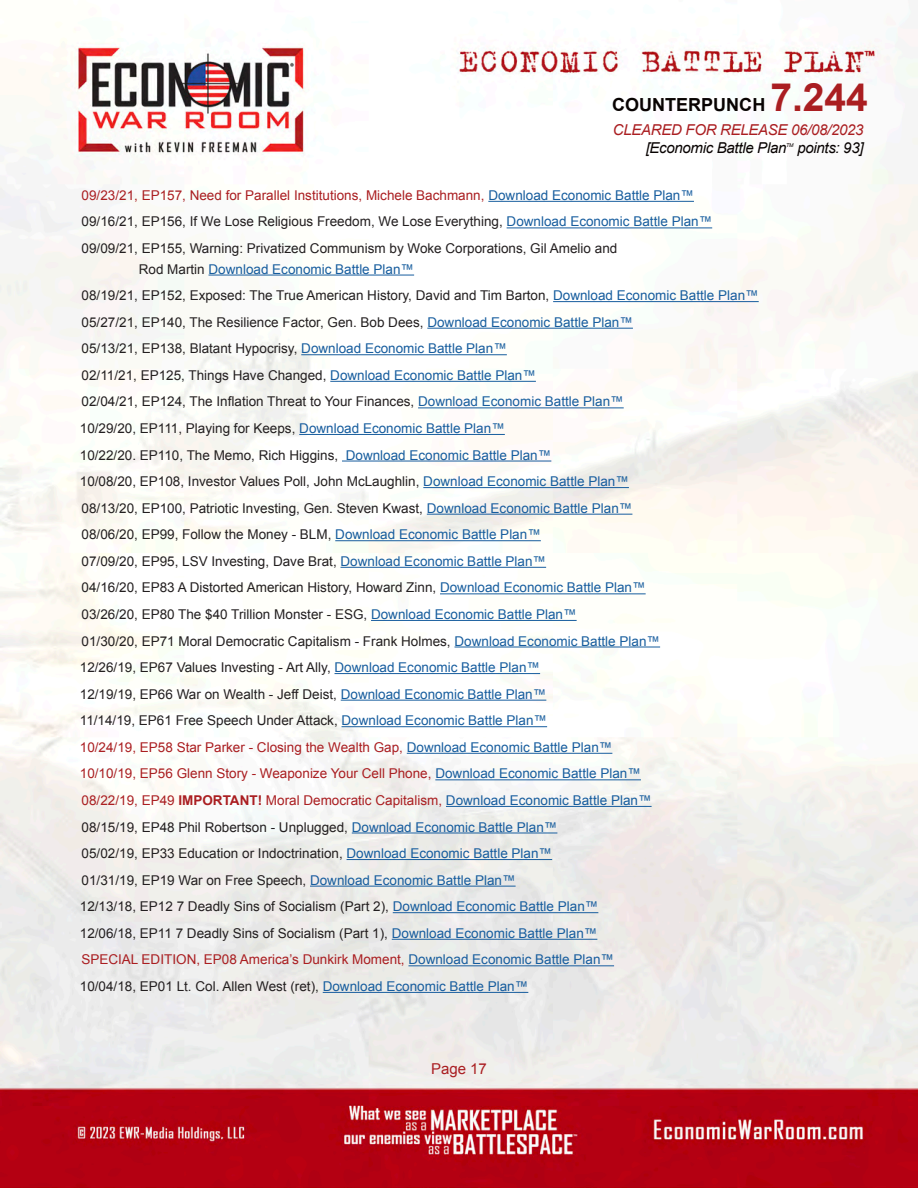
<style>
.page{position:relative;width:918px;height:1188px;background:#fff}
.page>*{position:absolute;margin:0;border:0;box-sizing:border-box;transform-origin:0 0}
.t1{font:700 18px "Arial";color:#080302}
.t2{font:italic 15px "Arial";letter-spacing:-.02em;color:#080302}
.t3{font:italic 15px "Arial";letter-spacing:-.02em;color:#aa1e21}
.t4{font:15px "Arial";color:#aa1e21}
.t5{font:13.5px "Arial";color:#231f20}
.t6{font:13.5px "Arial";color:#aa1e21}
.t7{font:13.5px "Arial";color:#175d9e}
.t8{font:italic 5.25px "Arial";color:#080302}
.s1{font-size:39px;color:#aa1e21}
.s2{color:#175d9e}
.s3{color:#231f20}
.s4{font-weight:700}
</style>
<div class="page">
<img style="left:0;top:5px;width:918px;height:1183px">
<hr style="left:488px;top:201px;width:206px;height:1px;background:#175d9e">
<hr style="left:507px;top:228px;width:205px;height:1px;background:#175d9e">
<hr style="left:209px;top:275px;width:205px;height:1px;background:#175d9e">
<hr style="left:553px;top:301px;width:206px;height:1px;background:#175d9e">
<hr style="left:427px;top:328px;width:206px;height:1px;background:#175d9e">
<hr style="left:301px;top:354px;width:206px;height:1px;background:#175d9e">
<hr style="left:330px;top:381px;width:206px;height:1px;background:#175d9e">
<hr style="left:418px;top:408px;width:206px;height:1px;background:#175d9e">
<hr style="left:299px;top:434px;width:206px;height:1px;background:#175d9e">
<hr style="left:342px;top:461px;width:209px;height:1px;background:#175d9e">
<hr style="left:423px;top:487px;width:206px;height:1px;background:#175d9e">
<hr style="left:427px;top:514px;width:205px;height:1px;background:#175d9e">
<hr style="left:335px;top:540px;width:206px;height:1px;background:#175d9e">
<hr style="left:341px;top:567px;width:205px;height:1px;background:#175d9e">
<hr style="left:440px;top:593px;width:206px;height:1px;background:#175d9e">
<hr style="left:371px;top:620px;width:206px;height:1px;background:#175d9e">
<hr style="left:455px;top:647px;width:205px;height:1px;background:#175d9e">
<hr style="left:335px;top:673px;width:205px;height:1px;background:#175d9e">
<hr style="left:341px;top:700px;width:205px;height:1px;background:#175d9e">
<hr style="left:342px;top:726px;width:205px;height:1px;background:#175d9e">
<hr style="left:407px;top:753px;width:205px;height:1px;background:#175d9e">
<hr style="left:435px;top:779px;width:206px;height:1px;background:#175d9e">
<hr style="left:446px;top:806px;width:206px;height:1px;background:#175d9e">
<hr style="left:352px;top:833px;width:205px;height:1px;background:#175d9e">
<hr style="left:347px;top:859px;width:205px;height:1px;background:#175d9e">
<hr style="left:310px;top:886px;width:206px;height:1px;background:#175d9e">
<hr style="left:393px;top:912px;width:205px;height:1px;background:#175d9e">
<hr style="left:392px;top:939px;width:205px;height:1px;background:#175d9e">
<hr style="left:408px;top:965px;width:206px;height:1px;background:#175d9e">
<hr style="left:323px;top:992px;width:205px;height:1px;background:#175d9e">
<h1 class="t1" style="left:612px;top:93px;width:257px">COUNTERPUNCH <span class="s1">7.244</span></h1>
<p class="t3" style="left:613px;top:120px;width:252px">CLEARED FOR RELEASE 06/08/2023</p>
<p class="t2" style="left:646px;top:138px;width:142px">[Economic Battle Plan</p>
<p class="t8" style="left:786px;top:141px;width:9px">TM</p>
<p class="t2" style="left:797px;top:138px;width:68px">points: 93]</p>
<p class="t6" style="left:82px;top:186px;width:614px">09/23/21, EP157, Need for Parallel Institutions, Michele Bachmann, <span class="s2">Download Economic Battle Plan™</span></p>
<p class="t5" style="left:82px;top:213px;width:632px">09/16/21, EP156, If We Lose Religious Freedom, We Lose Everything, <span class="s2">Download Economic Battle Plan™</span></p>
<p class="t5" style="left:82px;top:239px;width:537px">09/09/21, EP155, Warning: Privatized Communism by Woke Corporations, Gil Amelio and</p>
<p class="t7" style="left:139px;top:260px;width:277px"><span class="s3">Rod Martin</span> Download Economic Battle Plan™</p>
<p class="t5" style="left:82px;top:287px;width:679px">08/19/21, EP152, Exposed: The True American History, David and Tim Barton, <span class="s2">Download Economic Battle Plan™</span></p>
<p class="t5" style="left:82px;top:313px;width:553px">05/27/21, EP140, The Resilience Factor, Gen. Bob Dees, <span class="s2">Download Economic Battle Plan™</span></p>
<p class="t5" style="left:82px;top:340px;width:427px">05/13/21, EP138, Blatant Hypocrisy, <span class="s2">Download Economic Battle Plan™</span></p>
<p class="t5" style="left:82px;top:366px;width:456px">02/11/21, EP125, Things Have Changed, <span class="s2">Download Economic Battle Plan™</span></p>
<p class="t5" style="left:82px;top:393px;width:544px">02/04/21, EP124, The Inflation Threat to Your Finances, <span class="s2">Download Economic Battle Plan™</span></p>
<p class="t5" style="left:80px;top:419px;width:426px">10/29/20, EP111, Playing for Keeps, <span class="s2">Download Economic Battle Plan™</span></p>
<p class="t5" style="left:80px;top:446px;width:473px">10/22/20. EP110, The Memo, Rich Higgins, <span class="s2">Download Economic Battle Plan™</span></p>
<p class="t5" style="left:80px;top:473px;width:551px">10/08/20, EP108, Investor Values Poll, John McLaughlin, <span class="s2">Download Economic Battle Plan™</span></p>
<p class="t5" style="left:82px;top:499px;width:552px">08/13/20, EP100, Patriotic Investing, Gen. Steven Kwast, <span class="s2">Download Economic Battle Plan™</span></p>
<p class="t5" style="left:82px;top:526px;width:461px">08/06/20, EP99, Follow the Money - BLM, <span class="s2">Download Economic Battle Plan™</span></p>
<p class="t5" style="left:82px;top:552px;width:466px">07/09/20, EP95, LSV Investing, Dave Brat, <span class="s2">Download Economic Battle Plan™</span></p>
<p class="t5" style="left:82px;top:579px;width:566px">04/16/20, EP83 A Distorted American History, Howard Zinn, <span class="s2">Download Economic Battle Plan™</span></p>
<p class="t5" style="left:82px;top:605px;width:496px">03/26/20, EP80 The $40 Trillion Monster - ESG, <span class="s2">Download Economic Battle Plan™</span></p>
<p class="t5" style="left:82px;top:632px;width:580px">01/30/20, EP71 Moral Democratic Capitalism - Frank Holmes, <span class="s2">Download Economic Battle Plan™</span></p>
<p class="t5" style="left:80px;top:659px;width:462px">12/26/19, EP67 Values Investing - Art Ally, <span class="s2">Download Economic Battle Plan™</span></p>
<p class="t5" style="left:80px;top:685px;width:468px">12/19/19, EP66 War on Wealth - Jeff Deist, <span class="s2">Download Economic Battle Plan™</span></p>
<p class="t5" style="left:80px;top:712px;width:469px">11/14/19, EP61 Free Speech Under Attack, <span class="s2">Download Economic Battle Plan™</span></p>
<p class="t6" style="left:80px;top:738px;width:534px">10/24/19, EP58 Star Parker - Closing the Wealth Gap, <span class="s2">Download Economic Battle Plan™</span></p>
<p class="t6" style="left:80px;top:765px;width:563px">10/10/19, EP56 Glenn Story - Weaponize Your Cell Phone, <span class="s2">Download Economic Battle Plan™</span></p>
<p class="t6" style="left:82px;top:791px;width:571px">08/22/19, EP49 <span class="s4">IMPORTANT!</span> Moral Democratic Capitalism, <span class="s2">Download Economic Battle Plan™</span></p>
<p class="t5" style="left:82px;top:818px;width:477px">08/15/19, EP48 Phil Robertson - Unplugged, <span class="s2">Download Economic Battle Plan™</span></p>
<p class="t5" style="left:82px;top:845px;width:472px">05/02/19, EP33 Education or Indoctrination, <span class="s2">Download Economic Battle Plan™</span></p>
<p class="t5" style="left:82px;top:871px;width:435px">01/31/19, EP19 War on Free Speech, <span class="s2">Download Economic Battle Plan™</span></p>
<p class="t5" style="left:80px;top:898px;width:520px">12/13/18, EP12 7 Deadly Sins of Socialism (Part 2), <span class="s2">Download Economic Battle Plan™</span></p>
<p class="t5" style="left:80px;top:924px;width:519px">12/06/18, EP11 7 Deadly Sins of Socialism (Part 1), <span class="s2">Download Economic Battle Plan™</span></p>
<p class="t6" style="left:81px;top:951px;width:534px">SPECIAL EDITION, EP08 America’s Dunkirk Moment, <span class="s2">Download Economic Battle Plan™</span></p>
<p class="t5" style="left:80px;top:977px;width:450px">10/04/18, EP01 Lt. Col. Allen West (ret), <span class="s2">Download Economic Battle Plan™</span></p>
<p class="t4" style="left:431px;top:1059px;width:57px">Page 17</p>
</div>
